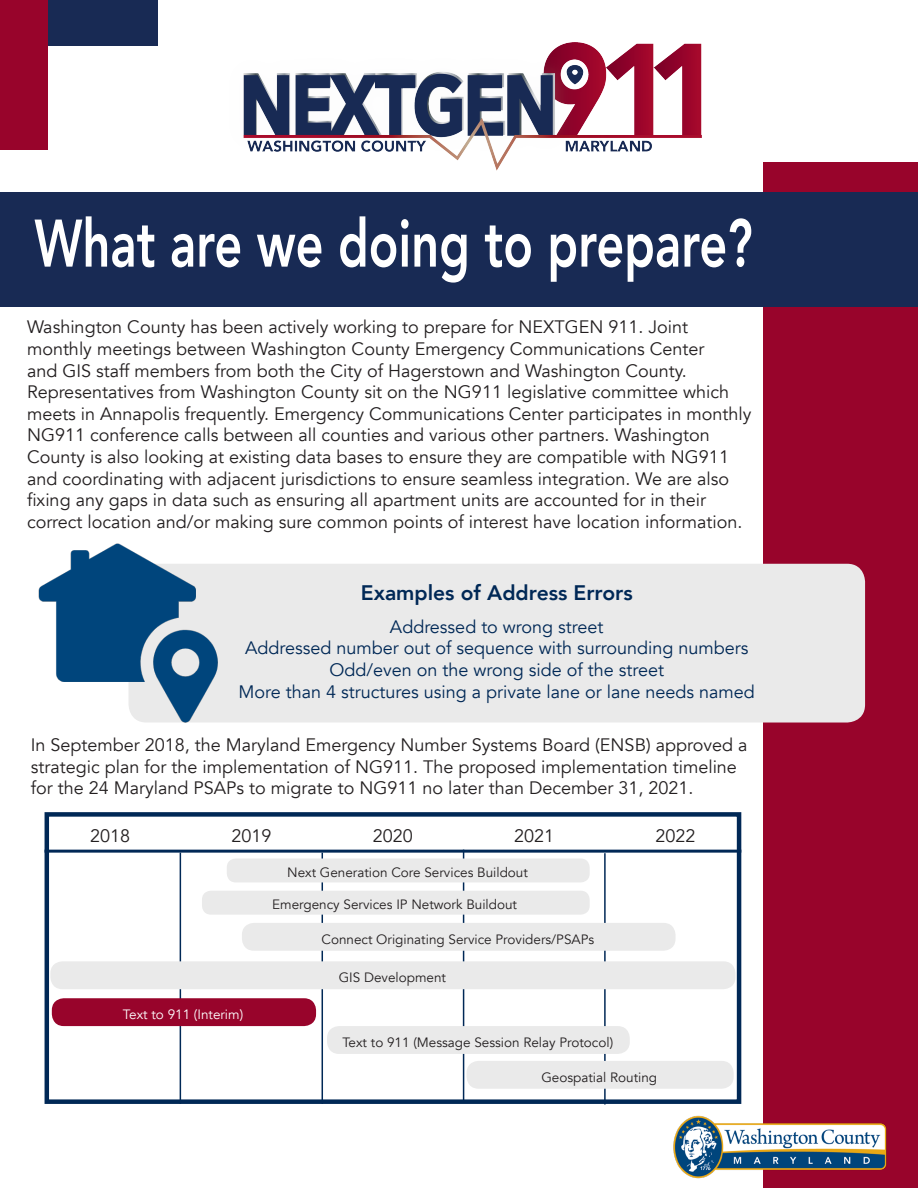
<style>
.page{position:relative;width:918px;height:1188px;background:#fff}
.page>*{position:absolute;margin:0;border:0;box-sizing:border-box;transform-origin:0 0}
.t1{font:800 21px "Avenir";color:#002856}
.t2{font:18px/21.6px "Avenir";color:#231f20}
.t3{font:18px "Avenir";color:#002856}
.t4{font:13.5px "Avenir";color:#231f20}
.t5{font:13.5px "Avenir";color:#fff}
</style>
<div class="page">
<div style="left:764px;top:162px;width:154px;height:1026px;background:#98042b"></div>
<img style="left:243px;top:42px;width:459px;height:128px">
<div style="left:0;top:192px;width:918px;height:115px;background:#182a54"></div>
<svg style="left:35px;top:216px;width:716px;height:67px"></svg>
<div style="left:129px;top:564px;width:736px;height:159px;background:#eaeaea;border-radius:18px"></div>
<div style="left:45px;top:812px;width:696px;height:292px;border:4px solid #002856"></div>
<hr style="left:45px;top:850px;width:696px;height:3px;background:#002856">
<hr style="left:180px;top:853px;width:1px;height:251px;background:#002856">
<hr style="left:322px;top:853px;width:1px;height:251px;background:#002856">
<hr style="left:463px;top:850px;width:1px;height:251px;background:#002856">
<hr style="left:604px;top:853px;width:2px;height:252px;background:#002856">
<div style="left:227px;top:859px;width:363px;height:23px;background:#eaeaea;border-radius:9px"></div>
<div style="left:202px;top:891px;width:388px;height:24px;background:#eaeaea;border-radius:9px"></div>
<div style="left:242px;top:923px;width:434px;height:28px;background:#eaeaea;border-radius:12px"></div>
<div style="left:50px;top:961px;width:685px;height:28px;background:#eaeaea;border-radius:12px"></div>
<div style="left:52px;top:998px;width:264px;height:28px;background:#98042b;border-radius:12px"></div>
<div style="left:327px;top:1026px;width:303px;height:28px;background:#eaeaea;border-radius:12px"></div>
<div style="left:467px;top:1061px;width:267px;height:28px;background:#eaeaea;border-radius:12px"></div>
<img style="left:38px;top:543px;width:180px;height:180px">
<div style="left:49px;top:0;width:109px;height:45px;background:#182a54"></div>
<div style="left:0;top:0;width:48px;height:149px;background:#98042b"></div>
<img style="left:673px;top:1108px;width:214px;height:80px">
<p class="t2" style="left:27px;top:317px;width:726px">Washington County has been actively working to prepare for NEXTGEN 911. Joint monthly meetings between Washington County Emergency Communications Center<br>and GIS staff members from both the City of Hagerstown and Washington County.<br>Representatives from Washington County sit on the NG911 legislative committee which meets in Annapolis frequently. Emergency Communications Center participates in monthly NG911 conference calls between all counties and various other partners. Washington County is also looking at existing data bases to ensure they are compatible with NG911 and coordinating with adjacent jurisdictions to ensure seamless integration. We are also fixing any gaps in data such as ensuring all apartment units are accounted for in their correct location and/or making sure common points of interest have location information.</p>
<p class="t1" style="left:361px;top:576px;width:273px">Examples of Address Errors</p>
<p class="t3" style="left:390px;top:616px;width:215px">Addressed to wrong street</p>
<p class="t3" style="left:245px;top:638px;width:505px">Addressed number out of sequence with surrounding numbers</p>
<p class="t3" style="left:329px;top:659px;width:336px">Odd/even on the wrong side of the street</p>
<p class="t3" style="left:239px;top:681px;width:518px">More than 4 structures using a private lane or lane needs named</p>
<p class="t2" style="left:31px;top:734px;width:718px">In September 2018, the Maryland Emergency Number Systems Board (ENSB) approved a strategic plan for the implementation of NG911. The proposed implementation timeline for the 24 Maryland PSAPs to migrate to NG911 no later than December 31, 2021.</p>
<p class="t2" style="left:90px;top:825px;width:42px">2018</p>
<p class="t2" style="left:232px;top:825px;width:42px">2019</p>
<p class="t2" style="left:373px;top:825px;width:42px">2020</p>
<p class="t2" style="left:514px;top:825px;width:42px">2021</p>
<p class="t2" style="left:656px;top:825px;width:42px">2022</p>
<p class="t4" style="left:287px;top:865px;width:242px">Next Generation Core Services Buildout</p>
<p class="t4" style="left:272px;top:897px;width:246px">Emergency Services IP Network Buildout</p>
<p class="t4" style="left:322px;top:931px;width:274px">Connect Originating Service Providers/PSAPs</p>
<p class="t4" style="left:339px;top:969px;width:109px">GIS Development</p>
<p class="t5" style="left:123px;top:1006px;width:122px">Text to 911 (Interim)</p>
<p class="t4" style="left:342px;top:1034px;width:272px">Text to 911 (Message Session Relay Protocol)</p>
<p class="t4" style="left:541px;top:1069px;width:117px">Geospatial Routing</p>
</div>
